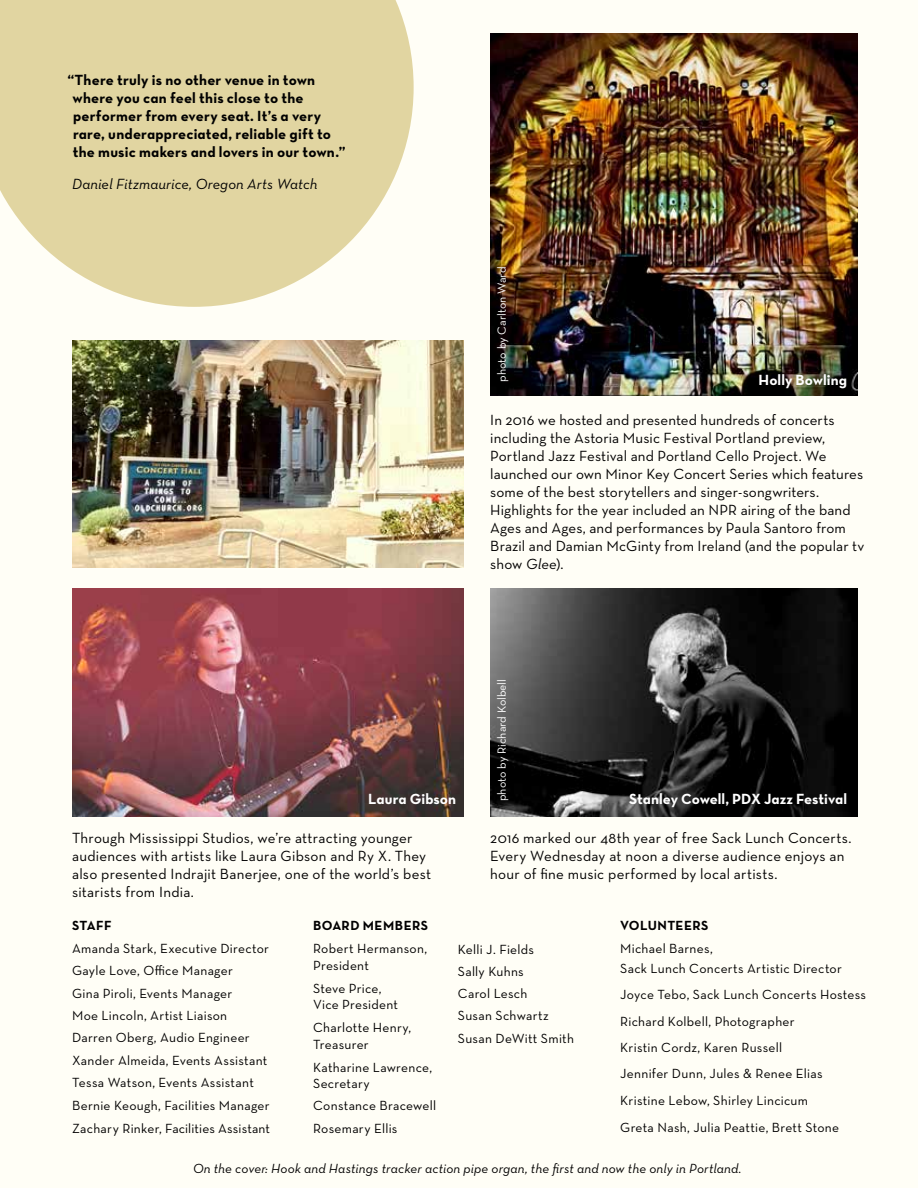
<style>
.page{position:relative;width:918px;height:1188px;background:#fffef6}
.page>*{position:absolute;margin:0;border:0;box-sizing:border-box;transform-origin:0 0}
.t1{font:15px/18px "Neutra Text";letter-spacing:.005em;color:#000}
.t2{font:15px/18px "Neutra Text Bold Alt";letter-spacing:.01em;color:#000}
.t3{font:15px "Neutra Text Bold Alt";color:#fff}
.t4{font:italic 15px "Neutra Text";letter-spacing:.005em;color:#000}
.t5{font:13.5px/22.5px "Neutra Text";letter-spacing:.02em;color:#000}
.t6{font:13.5px "Neutra Text Book Italic Alt";letter-spacing:.01em;color:#000}
.t7{font:700 13.5px "Neutra Text";letter-spacing:.03em;color:#000}
.t8{font:12px "Neutra Text";color:#fff}
.s1{font-family:"Neutra Text Book Italic Alt"}
</style>
<div class="page">
<img style="left:490px;top:34px;width:367px;height:361px">
<img style="left:490px;top:589px;width:367px;height:227px">
<img style="left:72px;top:589px;width:391px;height:227px">
<svg style="left:0;top:0;width:414px;height:307px;background:#e5daac"></svg>
<img style="left:72px;top:340px;width:391px;height:228px">
<p class="t2" style="left:72px;top:71px;width:275px;text-indent:-5px">“There truly is no other venue in town where you can feel this close to the performer from every seat. It’s a very rare, underappreciated, reliable gift to the music makers and lovers in our town.”</p>
<p class="t4" style="left:72px;top:175px;width:247px">Daniel Fitzmaurice, Oregon Arts Watch</p>
<p class="t8" style="left:495px;top:382px;width:116px;rotate:-90deg">photo by Carlton Ward</p>
<p class="t3" style="left:759px;top:371px;width:90px">Holly Bowling</p>
<p class="t1" style="left:490px;top:411px;width:376px">In 2016 we hosted and presented hundreds of concerts including the Astoria Music Festival Portland preview, Portland Jazz Festival and Portland Cello Project. We launched our own Minor Key Concert Series which features some of the best storytellers and singer-songwriters.<br>Highlights for the year included an NPR airing of the band Ages and Ages, and performances by Paula Santoro from Brazil and Damian McGinty from Ireland (and the popular tv show <span class="s1">Glee</span>).</p>
<p class="t8" style="left:495px;top:801px;width:124px;rotate:-90deg">photo by Richard Kolbell</p>
<p class="t3" style="left:368px;top:790px;width:89px">Laura Gibson</p>
<p class="t3" style="left:629px;top:790px;width:219px">Stanley Cowell, PDX Jazz Festival</p>
<p class="t1" style="left:72px;top:829px;width:361px">Through Mississippi Studios, we’re attracting younger audiences with artists like Laura Gibson and Ry X. They also presented Indrajit Banerjee, one of the world’s best sitarists from India.</p>
<p class="t7" style="left:72px;top:917px;width:41px">STAFF</p>
<p class="t5" style="left:72px;top:937px;width:200px">Amanda Stark, Executive Director<br>Gayle Love, Office Manager<br>Gina Piroli, Events Manager<br>Moe Lincoln, Artist Liaison<br>Darren Oberg, Audio Engineer<br>Xander Almeida, Events Assistant<br>Tessa Watson, Events Assistant<br>Bernie Keough, Facilities Manager<br>Zachary Rinker, Facilities Assistant</p>
<p class="t7" style="left:313px;top:917px;width:116px">BOARD MEMBERS</p>
<p class="t5" style="left:313px;top:940px;width:115px;line-height:16.4px">Robert Hermanson,<br>President</p>
<p class="t5" style="left:313px;top:980px;width:86px;line-height:16.4px">Steve Price,<br>Vice President</p>
<p class="t5" style="left:313px;top:1019px;width:100px;line-height:16.4px">Charlotte Henry,<br>Treasurer</p>
<p class="t5" style="left:313px;top:1059px;width:121px;line-height:16.4px">Katharine Lawrence,<br>Secretary</p>
<p class="t5" style="left:313px;top:1093px;width:125px;line-height:23.1px">Constance Bracewell<br>Rosemary Ellis</p>
<p class="t1" style="left:490px;top:829px;width:363px">2016 marked our 48th year of free Sack Lunch Concerts.<br>Every Wednesday at noon a diverse audience enjoys an hour of fine music performed by local artists.</p>
<p class="t5" style="left:458px;top:939px;width:118px;line-height:22px">Kelli J. Fields<br>Sally Kuhns<br>Carol Lesch<br>Susan Schwartz<br>Susan DeWitt Smith</p>
<p class="t7" style="left:620px;top:917px;width:90px">VOLUNTEERS</p>
<p class="t5" style="left:620px;top:939px;width:223px;line-height:19.5px">Michael Barnes,<br>Sack Lunch Concerts Artistic Director</p>
<p class="t5" style="left:620px;top:981px;width:247px;line-height:26.5px">Joyce Tebo, Sack Lunch Concerts Hostess Richard Kolbell, Photographer<br>Kristin Cordz, Karen Russell<br>Jennifer Dunn, Jules &amp; Renee Elias Kristine Lebow, Shirley Lincicum<br>Greta Nash, Julia Peattie, Brett Stone</p>
<p class="t6" style="left:193px;top:1160px;width:550px">On the cover: Hook and Hastings tracker action pipe organ, the first and now the only in Portland.</p>
</div>
